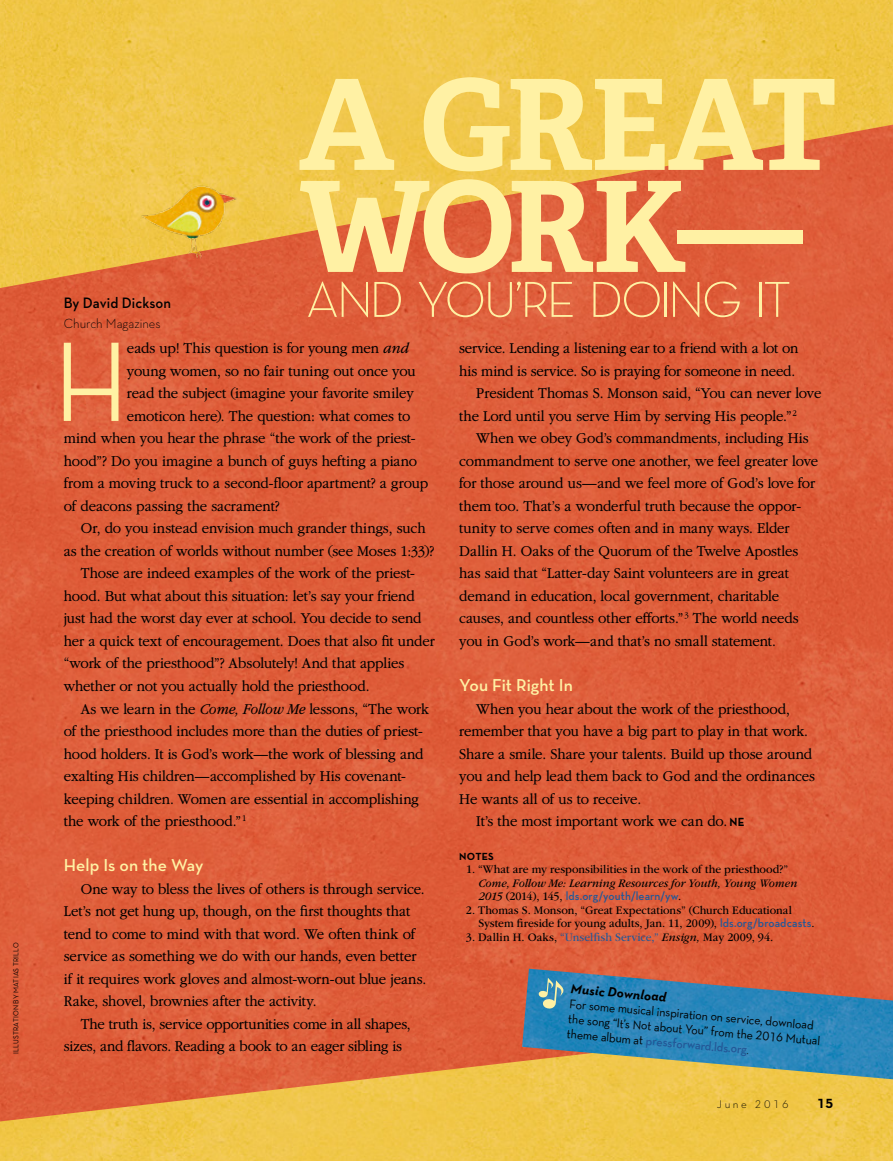
<style>
.page{position:relative;width:893px;height:1161px;background:#fff}
.page>*{position:absolute;margin:0;border:0;box-sizing:border-box;transform-origin:0 0}
.t1{font:700 125.7px/102px "Helam Slablds Lat";letter-spacing:-.04em;color:#fff1a4}
.ARTCL_para_first{font:115.05px "Neutralds Lat Medium Display";color:#fff1a4;scale:.95 1}
.t2{font:51.3px "Neutralds Lat Light Alt";letter-spacing:-.07em;color:#fff1a4}
.TOPIC-1_title{font:17.55px "Neutralds Lat Demi";color:#fff1a4}
.ARTCL_para{font:300 15.75px/22.5px "Garamondlds Lat Plus";letter-spacing:-.01em;color:#000;scale:.95 1}
.ARTCL_para_first-2{font:300 15.75px "Garamondlds Lat Plus";letter-spacing:-.01em;color:#000;scale:.95 1}
.ARTCL-BY_para_first{font:15.3px "Neutralds Lat Demi";letter-spacing:.005em;color:#000;scale:.95 1}
.ARTCL-BY_para{font:300 13.5px "Neutralds Lat";color:#000;scale:.95 1}
.INFO_title{font:italic 700 13.5px "Neutralds Lat";color:#000}
.Folio_R{font:700 13.5px "Neutralds Lat";color:#000}
.INFO_para_first{font:12.75px/15px "Neutralds Lat";color:#000;scale:.95 1}
.NOTEnmbr_para_first{font:12px/13.5px "Garamondlds Lat";color:#000;scale:.95 1}
.NOTEnmbr_para{font:12px/13.5px "Garamondlds Lat";color:#000;scale:.95 1}
.NOTEnmbr_para_last{font:12px "Garamondlds Lat";letter-spacing:.005em;color:#000;scale:.95 1}
.Folio_R-2{font:300 11.25px "Neutralds Lat";letter-spacing:.23em;color:#000}
.NOTE_title{font:10.5px "Neutralds Lat Bold Alt";letter-spacing:.025em;color:#000}
.CRDT_para{font:7.5px "Neutralds Lat";letter-spacing:.02em;color:#000;scale:.95 1}
.s1{font-style:italic}
.s2{font-family:"Neutralds Lat";font-weight:700;font-size:12px}
.s3{font-family:"Neutralds Lat Demi";color:#235897}
.s4{color:#235897}
.s5{font-weight:300}
</style>
<div class="page">
<img style="left:0;top:0;width:893px;height:1161px">
<img style="left:0;top:113px;width:893px;height:1013px">
<img style="left:522px;top:969px;width:371px;height:110px">
<svg style="left:538px;top:978px;width:27px;height:33px"></svg>
<img style="left:132px;top:174px;width:125px;height:87px">
<p class="CRDT_para" style="left:10px;top:1054px;width:119px;rotate:-90deg">ILLUSTRATION BY MATIAS TRILLO</p>
<p class="ARTCL-BY_para_first" style="left:64px;top:291px;width:115px">By David Dickson</p>
<p class="ARTCL-BY_para" style="left:64px;top:313px;width:103px">Church Magazines</p>
<p class="t1" style="left:299px;top:72px;width:540px">A GREAT<br>WORK—</p>
<p class="t2" style="left:306px;top:262px;width:487px">AND YOU’RE DOING IT</p>
<p class="ARTCL_para_first" style="left:54px;top:306px;width:79px">H</p>
<p class="ARTCL_para_first-2" style="left:127px;top:337px;width:298px">eads up! This question is for young men <span class="s1">and</span></p>
<p class="ARTCL_para_first-2" style="left:127px;top:360px;width:306px">young women, so no fair tuning out once you</p>
<p class="ARTCL_para_first-2" style="left:127px;top:382px;width:303px">read the subject (imagine your favorite smiley</p>
<p class="ARTCL_para_first-2" style="left:127px;top:405px;width:300px">emoticon here). The question: what comes to</p>
<p class="ARTCL_para_first-2" style="left:64px;top:427px;width:372px">mind when you hear the phrase “the work of the priest-</p>
<p class="ARTCL_para_first-2" style="left:64px;top:450px;width:373px">hood”? Do you imagine a bunch of guys hefting a piano</p>
<p class="ARTCL_para_first-2" style="left:64px;top:472px;width:385px">from a moving truck to a second-floor apartment? a group</p>
<p class="ARTCL_para_first-2" style="left:64px;top:495px;width:229px">of deacons passing the sacrament?</p>
<p class="ARTCL_para" style="left:64px;top:517px;width:392px;text-align:center">Or, do you instead envision much grander things, such<br>as the creation of worlds without number (see Moses 1:33)?</p>
<p class="ARTCL_para" style="left:64px;top:562px;width:392px;text-indent:17px">Those are indeed examples of the work of the priest&shy;hood. But what about this situation: let’s say your friend just had the worst day ever at school. You decide to send her a quick text of encouragement. Does that also fit under “work of the priesthood”? Absolutely! And that applies whether or not you actually hold the priesthood.</p>
<p class="ARTCL_para" style="left:64px;top:697px;width:386px;text-indent:17px">As we learn in the <span class="s1">Come, Follow Me</span> lessons, “The work of the priesthood includes more than the duties of priest&shy;hood holders. It is God’s work—the work of blessing and exalting His children—accomplished by His covenant&shy;keeping children. Women are essential in accomplishing the work of the priesthood.” <sup>1</sup></p>
<p class="TOPIC-1_title" style="left:64px;top:851px;width:141px">Help Is on the Way</p>
<p class="ARTCL_para" style="left:64px;top:877px;width:383px;text-indent:17px">One way to bless the lives of others is through service.<br>Let’s not get hung up, though, on the first thoughts that tend to come to mind with that word. We often think of service as something we do with our hands, even better if it requires work gloves and almost-worn-out blue jeans.<br>Rake, shovel, brownies after the activity.</p>
<p class="ARTCL_para" style="left:64px;top:1012px;width:367px;text-indent:17px">The truth is, service opportunities come in all shapes, sizes, and flavors. Reading a book to an eager sibling is</p>
<p class="ARTCL_para" style="left:459px;top:337px;width:359px">service. Lending a listening ear to a friend with a lot on his mind is service. So is praying for someone in need.</p>
<p class="ARTCL_para" style="left:459px;top:382px;width:383px;text-indent:17px">President Thomas S. Monson said, “You can never love the Lord until you serve Him by serving His people.” <sup>2</sup></p>
<p class="ARTCL_para" style="left:459px;top:427px;width:379px;text-indent:17px">When we obey God’s commandments, including His commandment to serve one another, we feel greater love for those around us—and we feel more of God’s love for them too. That’s a wonderful truth because the oppor&shy;tunity to serve comes often and in many ways. Elder Dallin H. Oaks of the Quorum of the Twelve Apostles has said that “Latter-day Saint volunteers are in great demand in education, local government, charitable causes, and countless other efforts.” <sup>3</sup> The world needs you in God’s work—and that’s no small statement.</p>
<p class="TOPIC-1_title" style="left:459px;top:671px;width:115px">You Fit Right In</p>
<p class="ARTCL_para" style="left:459px;top:697px;width:376px;text-indent:17px">When you hear about the work of the priesthood, remember that you have a big part to play in that work.<br>Share a smile. Share your talents. Build up those around you and help lead them back to God and the ordinances He wants all of us to receive.</p>
<p class="ARTCL_para" style="left:476px;top:809px;width:284px">It’s the most important work we can do. <span class="s2">NE</span></p>
<p class="NOTE_title" style="left:459px;top:847px;width:36px">NOTES</p>
<p class="NOTEnmbr_para_first" style="left:478px;top:862px;width:337px;text-indent:-12px">1. “What are my responsibilities in the work of the priesthood?”<br><span class="s1">Come, Follow Me: Learning Resources for Youth, Young Women<br>2015</span> (2014), 145, <span class="s3">lds.org/youth/learn/yw</span>.</p>
<p class="NOTEnmbr_para" style="left:478px;top:903px;width:355px;text-indent:-13px">2. Thomas S. Monson, “Great Expectations” (Church Educational<br>System fireside for young adults, Jan. 11, 2009), <span class="s3">lds.org/broadcasts</span>.</p>
<p class="NOTEnmbr_para_last" style="left:466px;top:928px;width:325px">3. Dallin H. Oaks, <span class="s4">“Unselfish Service,”</span> <span class="s1">Ensign,</span> May 2009, 94.</p>
<p class="INFO_title" style="left:572px;top:977px;width:97px;rotate:5deg">Music Download</p>
<p class="INFO_para_first" style="left:570px;top:996px;width:268px;rotate:5deg">For some musical inspiration on service, download the song “It’s Not about You” from the 2016 Mutual theme album at <span class="s3">pressforward.lds.org</span><span class="s5">.</span></p>
<p class="Folio_R-2" style="left:717px;top:1095px;width:73px">June 2016</p>
<p class="Folio_R" style="left:817px;top:1092px;width:18px">15</p>
</div>
